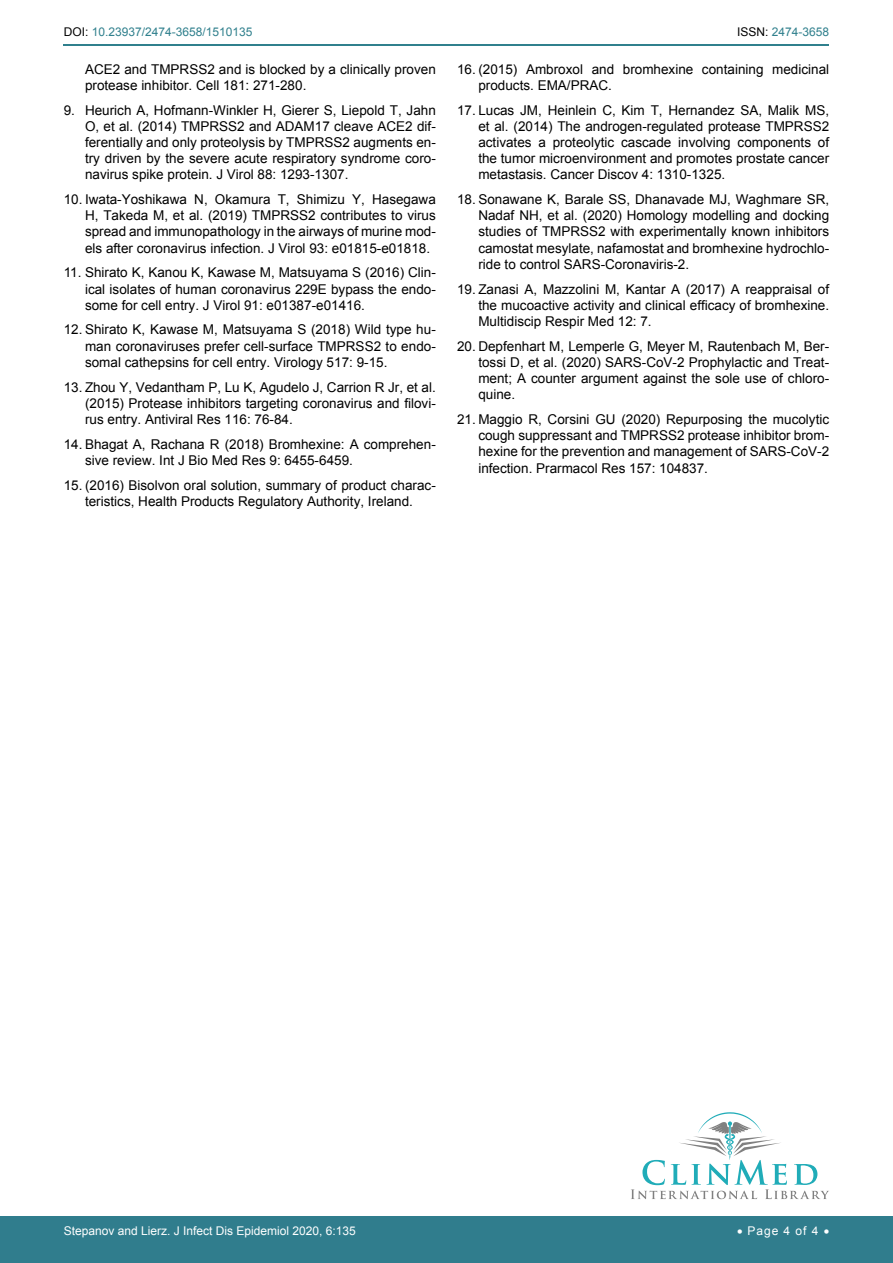
<style>
.page{position:relative;width:893px;height:1263px;background:#fff}
.page>*{position:absolute;margin:0;border:0;box-sizing:border-box;transform-origin:0 0}
.t1{font:13.5px/16.2px "Arial";color:#000;text-align:justify}
.t2{font:12px "Arial";color:#fff}
.t3{font:12px "Arial";color:#30808d}
.s1{color:#000}
</style>
<div class="page">
<hr style="left:64px;top:45px;width:765px;height:1px;background:#30808d">
<div style="left:0;top:1217px;width:893px;height:46px;background:#307d8d"></div>
<svg style="left:631px;top:1112px;width:198px;height:87px"></svg>
<p class="t3" style="left:64px;top:24px;width:190px"><span class="s1">DOI:</span> 10.23937/2474-3658/1510135</p>
<p class="t3" style="left:737px;top:24px;width:94px"><span class="s1">ISSN:</span> 2474-3658</p>
<p class="t1" style="left:85px;top:61px;width:352px">ACE2 and TMPRSS2 and is blocked by a clinically proven protease inhibitor. Cell 181: 271-280.</p>
<p class="t1" style="left:85px;top:102px;width:352px;text-indent:-21px">9. Heurich A, Hofmann-Winkler H, Gierer S, Liepold T, Jahn O, et al. (2014) TMPRSS2 and ADAM17 cleave ACE2 dif&shy;ferentially and only proteolysis by TMPRSS2 augments en&shy;try driven by the severe acute respiratory syndrome coro&shy;navirus spike protein. J Virol 88: 1293-1307.</p>
<p class="t1" style="left:85px;top:191px;width:352px;text-indent:-21px">10. Iwata-Yoshikawa N, Okamura T, Shimizu Y, Hasegawa H, Takeda M, et al. (2019) TMPRSS2 contributes to virus spread and immunopathology in the airways of murine mod&shy;els after coronavirus infection. J Virol 93: e01815-e01818.</p>
<p class="t1" style="left:85px;top:265px;width:352px;text-indent:-21px">11. Shirato K, Kanou K, Kawase M, Matsuyama S (2016) Clin&shy;ical isolates of human coronavirus 229E bypass the endo&shy;some for cell entry. J Virol 91: e01387-e01416.</p>
<p class="t1" style="left:85px;top:322px;width:352px;text-indent:-21px">12. Shirato K, Kawase M, Matsuyama S (2018) Wild type hu&shy;man coronaviruses prefer cell-surface TMPRSS2 to endo&shy;somal cathepsins for cell entry. Virology 517: 9-15.</p>
<p class="t1" style="left:85px;top:379px;width:352px;text-indent:-21px">13. Zhou Y, Vedantham P, Lu K, Agudelo J, Carrion R Jr, et al. (2015) Protease inhibitors targeting coronavirus and filovi&shy;rus entry. Antiviral Res 116: 76-84.</p>
<p class="t1" style="left:85px;top:436px;width:352px;text-indent:-21px">14. Bhagat A, Rachana R (2018) Bromhexine: A comprehen&shy;sive review. Int J Bio Med Res 9: 6455-6459.</p>
<p class="t1" style="left:64px;top:477px;width:374px;text-align:center">15. (2016) Bisolvon oral solution, summary of product charac&shy;teristics, Health Products Regulatory Authority, Ireland.</p>
<p class="t1" style="left:478px;top:61px;width:352px;text-indent:-21px">16. (2015) Ambroxol and bromhexine containing medicinal products. EMA/PRAC.</p>
<p class="t1" style="left:478px;top:102px;width:352px;text-indent:-21px">17. Lucas JM, Heinlein C, Kim T, Hernandez SA, Malik MS, et al. (2014) The androgen-regulated protease TMPRSS2 activates a proteolytic cascade involving components of the tumor microenvironment and promotes prostate cancer metastasis. Cancer Discov 4: 1310-1325.</p>
<p class="t1" style="left:478px;top:191px;width:352px;text-indent:-21px">18. Sonawane K, Barale SS, Dhanavade MJ, Waghmare SR, Nadaf NH, et al. (2020) Homology modelling and docking studies of TMPRSS2 with experimentally known inhibitors camostat mesylate, nafamostat and bromhexine hydrochlo&shy;ride to control SARS-Coronaviris-2.</p>
<p class="t1" style="left:478px;top:281px;width:352px;text-indent:-21px">19. Zanasi A, Mazzolini M, Kantar A (2017) A reappraisal of the mucoactive activity and clinical efficacy of bromhexine.<br>Multidiscip Respir Med 12: 7.</p>
<p class="t1" style="left:478px;top:338px;width:352px;text-indent:-21px">20. Depfenhart M, Lemperle G, Meyer M, Rautenbach M, Ber&shy;tossi D, et al. (2020) SARS-CoV-2 Prophylactic and Treat&shy;ment; A counter argument against the sole use of chloro&shy;quine.</p>
<p class="t1" style="left:478px;top:411px;width:352px;text-indent:-21px">21. Maggio R, Corsini GU (2020) Repurposing the mucolytic cough suppressant and TMPRSS2 protease inhibitor brom&shy;hexine for the prevention and management of SARS-CoV-2 infection. Prarmacol Res 157: 104837.</p>
<p class="t2" style="left:64px;top:1223px;width:294px">Stepanov and Lierz. J Infect Dis Epidemiol 2020, 6:135</p>
<p class="t2" style="left:737px;top:1223px;width:94px">• Page 4 of 4 •</p>
</div>
